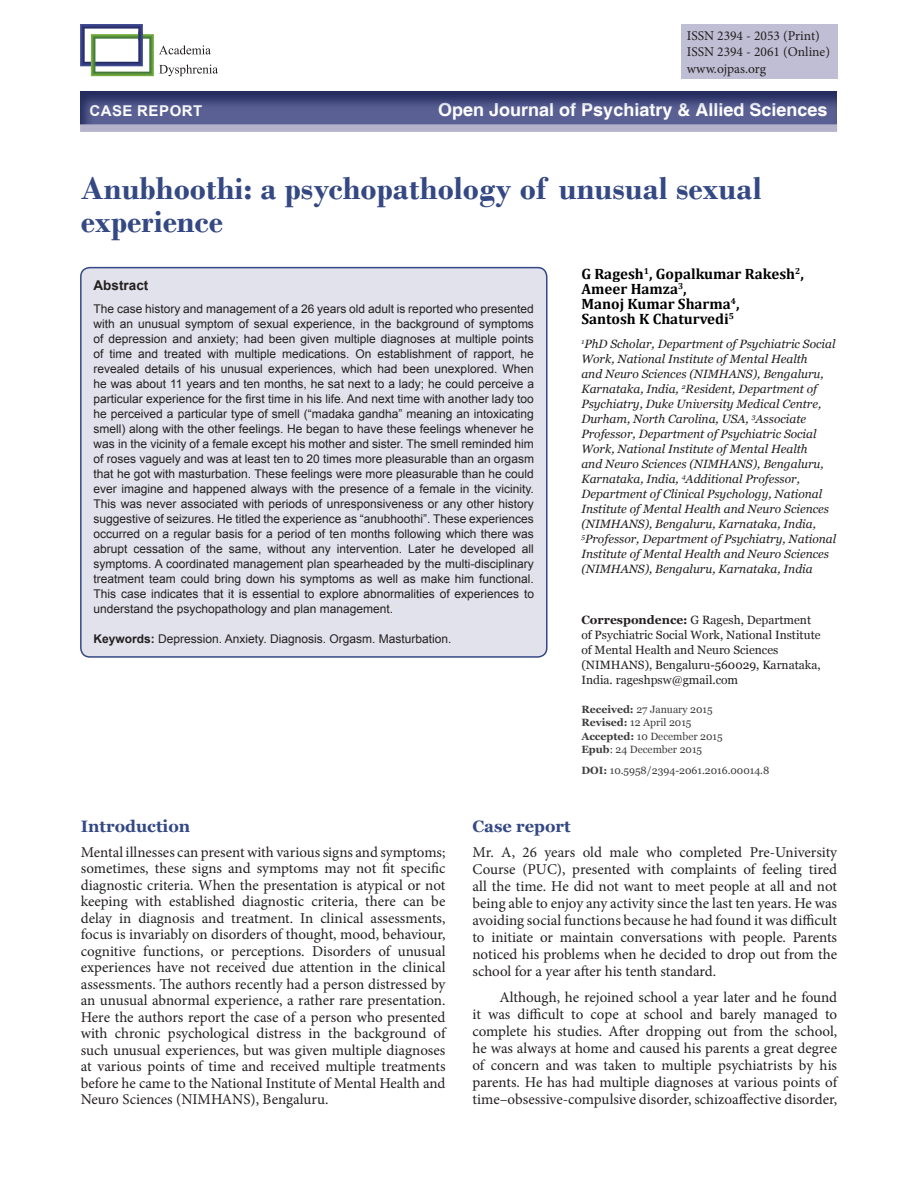
<style>
.page{position:relative;width:918px;height:1188px;background:#fff}
.page>*{position:absolute;margin:0;border:0;box-sizing:border-box;transform-origin:0 0}
.AT{font:700 33px/33px "Bodoni";color:#344884}
.t1{font:700 18px "Helvetica";color:#fff}
.t2{font:700 16.5px "Georgia";color:#344884}
.TXFL{font:15px/16.5px "Minion Pro";color:#231f20;text-align:justify}
.TX{font:15px/17.1px "Minion Pro";color:#231f20;text-align:justify}
.AU{font:700 15px/15px "Cambria";color:#000}
.t3{font:700 15px "Arial";letter-spacing:.035em;color:#fff}
.t4{font:13.5px "Minion Pro";color:#231f20}
.ABSH{font:700 13.5px "Arial";color:#231f20}
.ABS{font:12px/15px "Arial";color:#231f20;text-align:justify}
.AFF{font:italic 12px/15px "Georgia";color:#231f20}
.ADD{font:12px/15px "Georgia";color:#231f20}
.KWD{font:12px "Arial";color:#231f20}
.HIS{font:10.5px/13.5px "Georgia";color:#3e3e3f}
.s1{font-weight:700}
</style>
<div class="page">
<div style="left:81px;top:268px;width:466px;height:389px;background:#e2e2ec;border-radius:9px"></div>
<div style="left:80px;top:267px;width:468px;height:391px;border:2px solid #344884;border-radius:9px"></div>
<svg style="left:80px;top:24px;width:138px;height:52px"></svg>
<div style="left:681px;top:24px;width:156px;height:55px;background:#c0bed4"></div>
<div style="left:67px;top:80px;width:781px;height:47px;background:#344884;opacity:.75"></div>
<div style="left:80px;top:124px;width:757px;height:8px;background:#b5b3cc"></div>
<p class="t4" style="left:687px;top:26px;width:134px">ISSN 2394 - 2053 (Print)</p>
<p class="t4" style="left:687px;top:43px;width:145px">ISSN 2394 - 2061 (Online)</p>
<p class="t4" style="left:687px;top:59px;width:81px">www.ojpas.org</p>
<p class="t3" style="left:89px;top:100px;width:115px">CASE REPORT</p>
<h2 class="t1" style="left:438px;top:99px;width:391px">Open Journal of Psychiatry &amp; Allied Sciences</h2>
<p class="AT" style="left:81px;top:171px;width:682px">Anubhoothi: a psychopathology of unusual sexual experience</p>
<p class="AU" style="left:581px;top:266px;width:224px">G Ragesh<sup>1</sup>, Gopalkumar Rakesh<sup>2</sup>,<br>Ameer Hamza<sup>3</sup>,<br>Manoj Kumar Sharma<sup>4</sup>,<br>Santosh K Chaturvedi<sup>5</sup></p>
<p class="AFF" style="left:581px;top:336px;width:256px"><sup>1</sup>PhD Scholar, Department of Psychiatric Social Work, National Institute of Mental Health<br>and Neuro Sciences (NIMHANS), Bengaluru, Karnataka, India, <sup>2</sup>Resident, Department of Psychiatry, Duke University Medical Centre, Durham, North Carolina, USA, <sup>3</sup>Associate Professor, Department of Psychiatric Social Work, National Institute of Mental Health<br>and Neuro Sciences (NIMHANS), Bengaluru, Karnataka, India, <sup>4</sup>Additional Professor, Department of Clinical Psychology, National Institute of Mental Health and Neuro Sciences (NIMHANS), Bengaluru, Karnataka, India, <sup>5</sup>Professor, Department of Psychiatry, National Institute of Mental Health and Neuro Sciences (NIMHANS), Bengaluru, Karnataka, India</p>
<p class="ADD" style="left:581px;top:612px;width:241px"><span class="s1">Correspondence:</span> G Ragesh, Department of Psychiatric Social Work, National Institute of Mental Health and Neuro Sciences (NIMHANS), Bengaluru-560029, Karnataka, India. rageshpsw@gmail.com</p>
<p class="HIS" style="left:581px;top:703px;width:143px"><span class="s1">Received:</span> 27 January 2015<br><span class="s1">Revised:</span> 12 April 2015<br><span class="s1">Accepted:</span> 10 December 2015<br><span class="s1">Epub</span>: 24 December 2015</p>
<p class="HIS" style="left:581px;top:764px;width:190px"><span class="s1">DOI:</span> 10.5958/2394-2061.2016.00014.8</p>
<p class="ABSH" style="left:94px;top:276px;width:56px">Abstract</p>
<p class="ABS" style="left:94px;top:302px;width:442px">The case history and management of a 26 years old adult is reported who presented with an unusual symptom of sexual experience, in the background of symptoms of depression and anxiety; had been given multiple diagnoses at multiple points of time and treated with multiple medications. On establishment of rapport, he revealed details of his unusual experiences, which had been unexplored. When he was about 11 years and ten months, he sat next to a lady; he could perceive a particular experience for the first time in his life. And next time with another lady too he perceived a particular type of smell (“madaka gandha” meaning an intoxicating smell) along with the other feelings. He began to have these feelings whenever he was in the vicinity of a female except his mother and sister. The smell reminded him of roses vaguely and was at least ten to 20 times more pleasurable than an orgasm that he got with masturbation. These feelings were more pleasurable than he could ever imagine and happened always with the presence of a female in the vicinity.<br>This was never associated with periods of unresponsiveness or any other history suggestive of seizures. He titled the experience as “anubhoothi”. These experiences occurred on a regular basis for a period of ten months following which there was abrupt cessation of the same, without any intervention. Later he developed all symptoms. A coordinated management plan spearheaded by the multi-disciplinary treatment team could bring down his symptoms as well as make him functional.<br>This case indicates that it is essential to explore abnormalities of experiences to understand the psychopathology and plan management.</p>
<p class="KWD" style="left:94px;top:631px;width:359px"><span class="s1">Keywords:</span> Depression. Anxiety. Diagnosis. Orgasm. Masturbation.</p>
<h1 class="t2" style="left:81px;top:815px;width:111px">Introduction</h1>
<p class="TXFL" style="left:81px;top:844px;width:366px">Mental illnesses can present with various signs and symptoms; sometimes, these signs and symptoms may not fit specific diagnostic criteria. When the presentation is atypical or not keeping with established diagnostic criteria, there can be delay in diagnosis and treatment. In clinical assessments, focus is invariably on disorders of thought, mood, behaviour, cognitive functions, or perceptions. Disorders of unusual experiences have not received due attention in the clinical assessments. The authors recently had a person distressed by an unusual abnormal experience, a rather rare presentation.<br>Here the authors report the case of a person who presented with chronic psychological distress in the background of such unusual experiences, but was given multiple diagnoses at various points of time and received multiple treatments before he came to the National Institute of Mental Health and Neuro Sciences (NIMHANS), Bengaluru.</p>
<h1 class="t2" style="left:472px;top:815px;width:100px">Case report</h1>
<p class="TXFL" style="left:472px;top:844px;width:366px;line-height:17.1px">Mr. A, 26 years old male who completed Pre-University Course (PUC), presented with complaints of feeling tired all the time. He did not want to meet people at all and not being able to enjoy any activity since the last ten years. He was avoiding social functions because he had found it was difficult to initiate or maintain conversations with people. Parents noticed his problems when he decided to drop out from the school for a year after his tenth standard.</p>
<p class="TX" style="left:472px;top:988px;width:366px;text-indent:27px">Although, he rejoined school a year later and he found it was difficult to cope at school and barely managed to complete his studies. After dropping out from the school, he was always at home and caused his parents a great degree of concern and was taken to multiple psychiatrists by his parents. He has had multiple diagnoses at various points of time–obsessive-compulsive disorder, schizoaffective disorder,</p>
</div>
